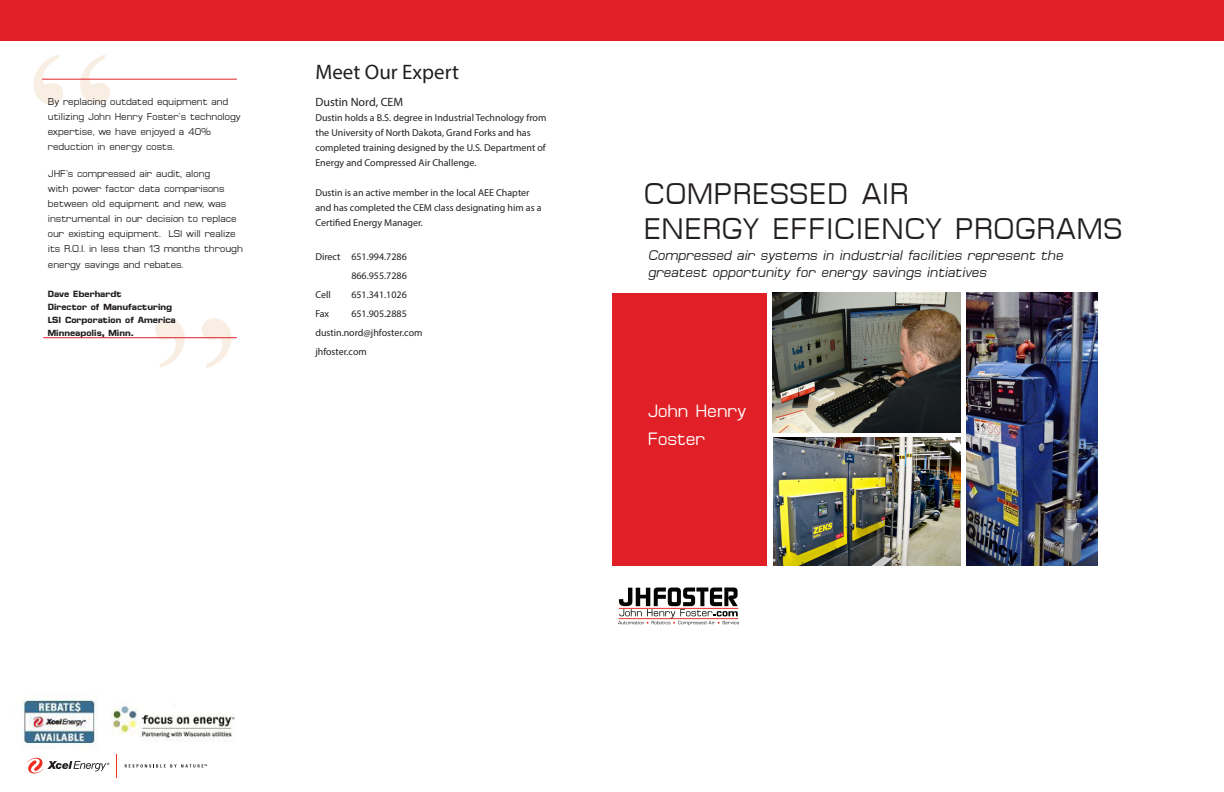
<style>
.page{position:relative;width:1224px;height:792px;background:#fff}
.page>*{position:absolute;margin:0;border:0;box-sizing:border-box;transform-origin:0 0}
.t1{font:200px "Times New Roman";color:#f8eee4}
.t2{font:30px "Micro FLF";letter-spacing:.025em;color:#231f20}
.t3{font:21px "Myriad Pro";color:#231f20}
.t4{font:18px/28px "Micro FLF";color:#fff}
.t5{font:italic 14px/16.8px "Micro FLF";color:#231f20}
.t6{font:12px "Myriad Pro";color:#231f20}
.t7{font:10px/15px "Myriad Pro";color:#231f20}
.t8{font:10px/15px "Micro FLF";color:#231f20}
.t9{font:700 9px "Micro FLF";color:#231f20}
</style>
<div class="page">
<div style="left:612px;top:293px;width:155px;height:272px;background:#e01f26"></div>
<img style="left:773px;top:293px;width:187px;height:140px">
<div style="left:0;top:0;width:1224px;height:40px;background:#e01f26"></div>
<img style="left:773px;top:437px;width:188px;height:128px">
<img style="left:966px;top:293px;width:132px;height:272px">
<hr style="left:42px;top:79px;width:195px;height:1px;background:#e01f26">
<hr style="left:43px;top:337px;width:194px;height:1px;background:#e01f26">
<svg style="left:27px;top:757px;width:82px;height:17px"></svg>
<svg style="left:125px;top:764px;width:82px;height:4px"></svg>
<img style="left:22px;top:697px;width:213px;height:52px">
<svg style="left:618px;top:588px;width:121px;height:37px"></svg>
<p class="t1" style="left:27px;top:-18px;width:90px">“</p>
<p class="t8" style="left:48px;top:94px;width:194px">By replacing outdated equipment and utilizing John Henry Foster’s technology expertise, we have enjoyed a 40% reduction in energy costs.</p>
<p class="t8" style="left:48px;top:166px;width:197px">JHF’s compressed air audit, along<br>with power factor data comparisons between old equipment and new, was instrumental in our decision to replace our existing equipment. LSI will realize its R.O.I. in less than 13 months through</p>
<p class="t8" style="left:48px;top:257px;width:137px">energy savings and rebates.</p>
<p class="t9" style="left:48px;top:289px;width:75px">Dave Eberhardt</p>
<p class="t9" style="left:48px;top:302px;width:126px">Director of Manufacturing</p>
<p class="t9" style="left:48px;top:315px;width:129px">LSI Corporation of America</p>
<p class="t9" style="left:48px;top:328px;width:87px">Minneapolis, Minn.</p>
<p class="t1" style="left:238px;top:441px;width:90px;rotate:-180deg">“</p>
<p class="t3" style="left:315px;top:59px;width:145px">Meet Our Expert</p>
<p class="t6" style="left:315px;top:95px;width:89px">Dustin Nord, CEM</p>
<p class="t7" style="left:315px;top:110px;width:233px">Dustin holds a B.S. degree in Industrial Technology from the University of North Dakota, Grand Forks and has completed training designed by the U.S. Department of Energy and Compressed Air Challenge.</p>
<p class="t7" style="left:315px;top:185px;width:228px">Dustin is an active member in the local AEE Chapter and has completed the CEM class designating him as a<br>Certified Energy Manager.</p>
<p class="t7" style="left:315px;top:249px;width:93px">Direct 651.994.7286</p>
<p class="t7" style="left:351px;top:268px;width:57px">866.955.7286</p>
<p class="t7" style="left:315px;top:287px;width:17px">Cell</p>
<p class="t7" style="left:351px;top:287px;width:57px">651.341.1026</p>
<p class="t7" style="left:315px;top:306px;width:15px">Fax</p>
<p class="t7" style="left:351px;top:306px;width:57px">651.905.2885</p>
<p class="t7" style="left:315px;top:325px;width:109px">dustin.nord@jhfoster.com</p>
<p class="t7" style="left:315px;top:344px;width:53px">jhfoster.com</p>
<p class="t2" style="left:644px;top:178px;width:266px">COMPRESSED AIR</p>
<p class="t2" style="left:644px;top:213px;width:480px">ENERGY EFFICIENCY PROGRAMS</p>
<p class="t5" style="left:648px;top:247px;width:417px">Compressed air systems in industrial facilities represent the greatest opportunity for energy savings intiatives</p>
<p class="t4" style="left:648px;top:397px;width:100px">John Henry<br>Foster</p>
</div>
